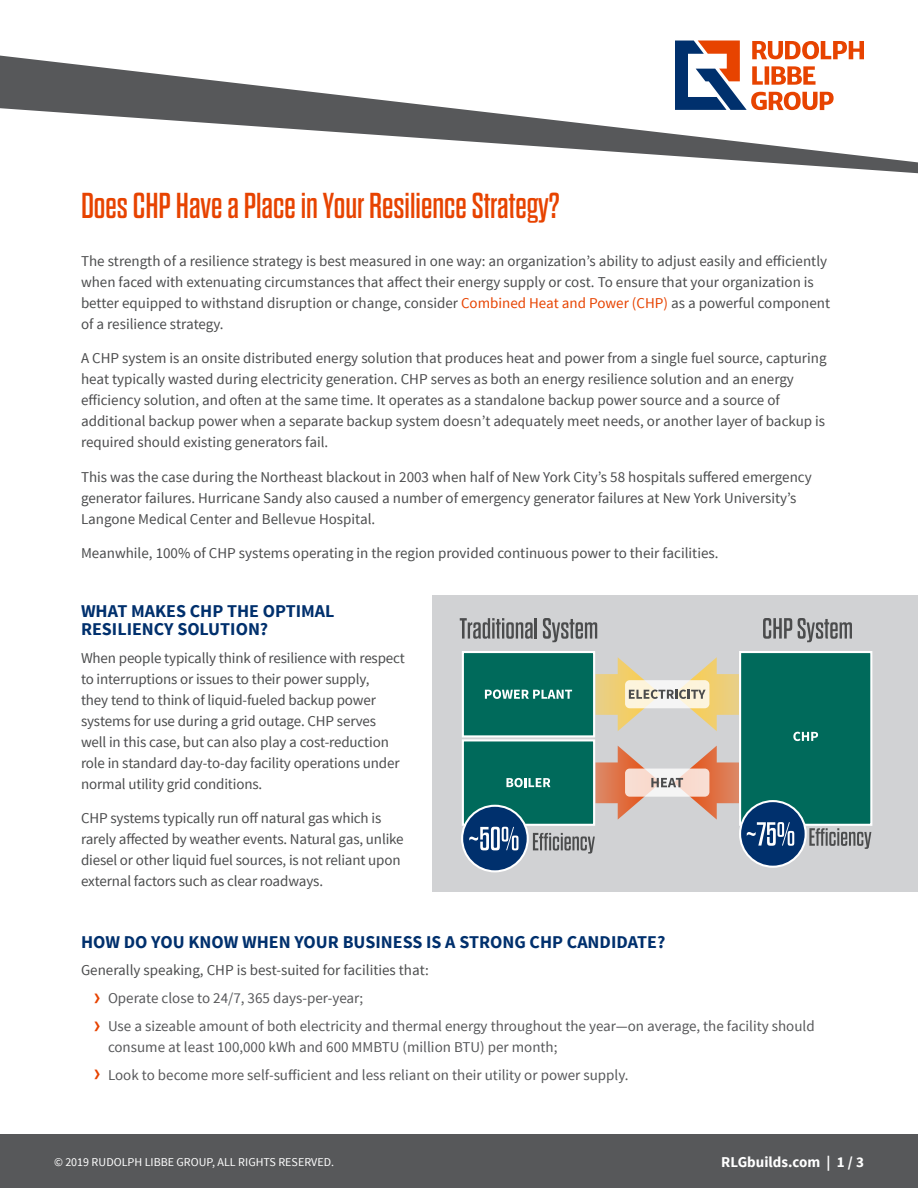
<style>
.page{position:relative;width:918px;height:1188px;background:#fff}
.page>*{position:absolute;margin:0;border:0;box-sizing:border-box;transform-origin:0 0}
.t1{font:36px "Dharma Gothic E";color:#e74300}
.t2{font:700 18px/18px "Source Sans Pro";color:#00306d}
.t3{font:15px/21px "Source Sans Pro";color:#4b4c4d}
.t4{font:15px/21px "Source Sans Pro";color:#57585a}
.t5{font:700 15px "Source Sans Pro";color:#fff}
.t6{font:12px "Source Sans Pro";color:#fff}
.s1{color:#e74300}
.s2{font-family:"Dharma Gothic E";font-size:24px;color:#e74300}
</style>
<div class="page">
<svg style="left:675px;top:40px;width:189px;height:14px"></svg>
<svg style="left:0;top:54px;width:918px;height:120px"></svg>
<div style="left:0;top:1134px;width:918px;height:54px;background:#57585a"></div>
<div style="left:432px;top:595px;width:486px;height:297px;background:#d1d2d4"></div>
<svg style="left:460px;top:618px;width:73px;height:21px"></svg>
<hr style="left:535px;top:618px;width:2px;height:21px;background:#4b4c4d">
<svg style="left:543px;top:618px;width:54px;height:24px"></svg>
<svg style="left:763px;top:618px;width:29px;height:21px"></svg>
<svg style="left:798px;top:618px;width:54px;height:24px"></svg>
<div style="left:740px;top:652px;width:131px;height:173px;background:#006a5b"></div>
<div style="left:739px;top:651px;width:133px;height:175px;border:2px solid #fff"></div>
<svg style="left:793px;top:732px;width:25px;height:9px"></svg>
<svg style="left:595px;top:657px;width:144px;height:74px"></svg>
<div style="left:463px;top:652px;width:131px;height:84px;background:#006a5b"></div>
<div style="left:462px;top:651px;width:133px;height:86px;border:2px solid #fff"></div>
<svg style="left:485px;top:690px;width:87px;height:9px"></svg>
<svg style="left:595px;top:746px;width:144px;height:74px"></svg>
<div style="left:463px;top:740px;width:131px;height:85px;background:#006a5b"></div>
<div style="left:462px;top:739px;width:133px;height:87px;border:2px solid #fff"></div>
<svg style="left:506px;top:778px;width:45px;height:9px"></svg>
<div style="left:462px;top:806px;width:66px;height:65px;background:#00306d;border-radius:50%"></div>
<div style="left:461px;top:805px;width:68px;height:67px;border:2px solid #fff;border-radius:50%"></div>
<svg style="left:533px;top:833px;width:62px;height:21px"></svg>
<svg style="left:469px;top:827px;width:50px;height:23px"></svg>
<div style="left:740px;top:801px;width:66px;height:66px;background:#00306d;border-radius:50%"></div>
<div style="left:739px;top:800px;width:68px;height:68px;border:2px solid #fff;border-radius:50%"></div>
<svg style="left:809px;top:828px;width:62px;height:21px"></svg>
<svg style="left:747px;top:822px;width:47px;height:24px"></svg>
<p class="t1" style="left:81px;top:187px;width:480px">Does CHP Have a Place in Your Resilience Strategy?</p>
<p class="t3" style="left:81px;top:251px;width:751px">The strength of a resilience strategy is best measured in one way: an organization’s ability to adjust easily and efficiently when faced with extenuating circumstances that affect their energy supply or cost. To ensure that your organization is better equipped to withstand disruption or change, consider <span class="s1">Combined Heat and Power (CHP)</span> as a powerful component of a resilience strategy.</p>
<p class="t3" style="left:81px;top:348px;width:747px">A CHP system is an onsite distributed energy solution that produces heat and power from a single fuel source, capturing heat typically wasted during electricity generation. CHP serves as both an energy resilience solution and an energy efficiency solution, and often at the same time. It operates as a standalone backup power source and a source of additional backup power when a separate backup system doesn’t adequately meet needs, or another layer of backup is required should existing generators fail.</p>
<p class="t3" style="left:81px;top:467px;width:732px">This was the case during the Northeast blackout in 2003 when half of New York City’s 58 hospitals suffered emergency generator failures. Hurricane Sandy also caused a number of emergency generator failures at New York University’s<br>Langone Medical Center and Bellevue Hospital.</p>
<p class="t3" style="left:81px;top:543px;width:639px">Meanwhile, 100% of CHP systems operating in the region provided continuous power to their facilities.</p>
<p class="t2" style="left:81px;top:602px;width:255px">WHAT MAKES CHP THE OPTIMAL<br>RESILIENCY SOLUTION?</p>
<p class="t3" style="left:81px;top:647px;width:326px">When people typically think of resilience with respect to interruptions or issues to their power supply,<br>they tend to think of liquid-fueled backup power systems for use during a grid outage. CHP serves well in this case, but can also play a cost-reduction role in standard day-to-day facility operations under normal utility grid conditions.</p>
<p class="t3" style="left:81px;top:808px;width:324px">CHP systems typically run off natural gas which is rarely affected by weather events. Natural gas, unlike diesel or other liquid fuel sources, is not reliant upon external factors such as clear roadways.</p>
<p class="t2" style="left:81px;top:933px;width:586px">HOW DO YOU KNOW WHEN YOUR BUSINESS IS A STRONG CHP CANDIDATE?</p>
<p class="t3" style="left:81px;top:960px;width:349px">Generally speaking, CHP is best-suited for facilities that:</p>
<p class="t4" style="left:94px;top:988px;width:270px"><span class="s2">›</span> Operate close to 24/7, 365 days-per-year;</p>
<p class="t4" style="left:108px;top:1016px;width:708px;text-indent:-14px"><span class="s2">›</span> Use a sizeable amount of both electricity and thermal energy throughout the year—on average, the facility should consume at least 100,000 kWh and 600 MMBTU (million BTU) per month;</p>
<p class="t4" style="left:94px;top:1064px;width:536px"><span class="s2">›</span> Look to become more self-sufficient and less reliant on their utility or power supply.</p>
<p class="t6" style="left:54px;top:1154px;width:282px">© 2019 RUDOLPH LIBBE GROUP, ALL RIGHTS RESERVED.</p>
<p class="t5" style="left:721px;top:1152px;width:144px">RLGbuilds.com | 1 / 3</p>
</div>
